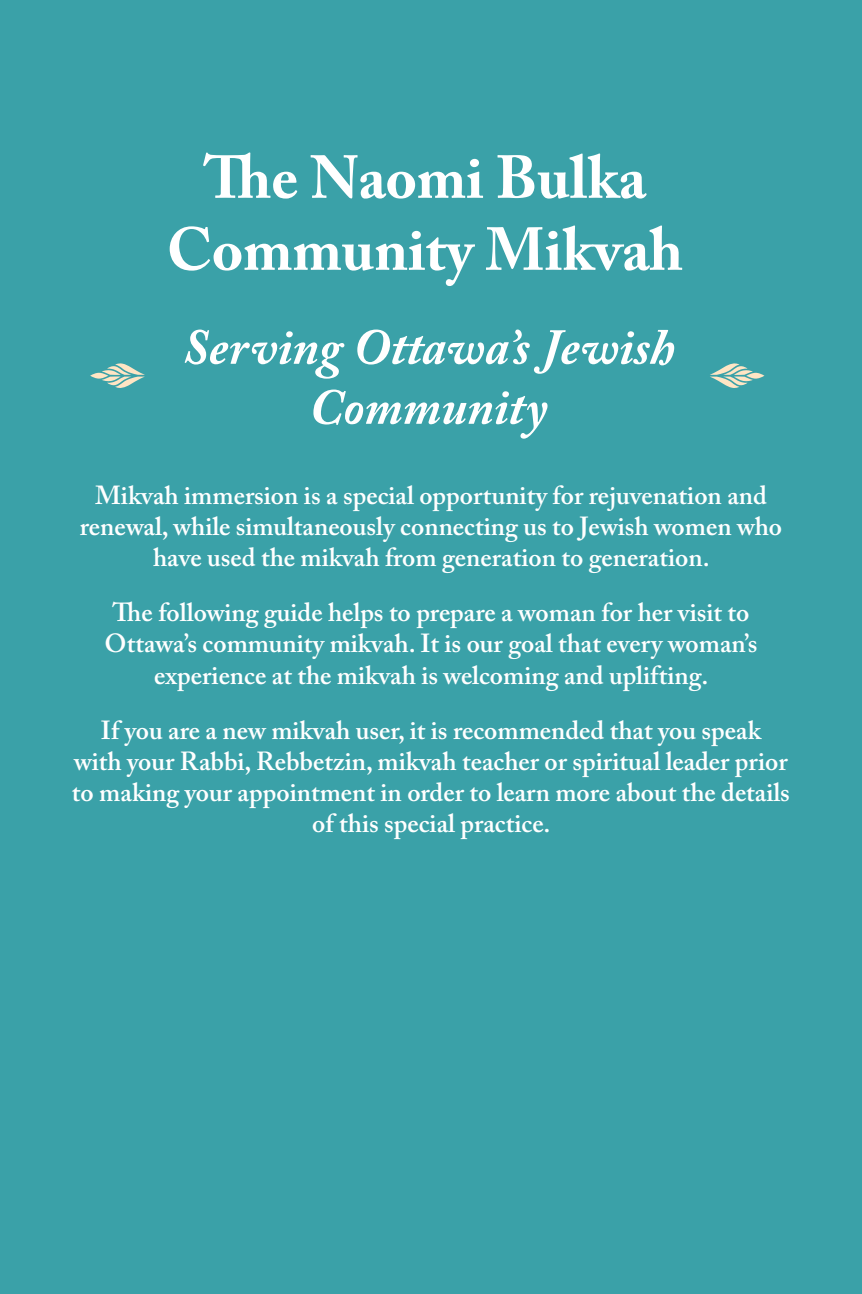
<style>
.page{position:relative;width:862px;height:1294px;background:#3aa1a8}
.page>*{position:absolute;margin:0;border:0;box-sizing:border-box;transform-origin:0 0}
.t1{font:700 60px/72px "Adobe Caslon Pro";color:#fff;text-align:center}
.t2{font:italic 700 50px/60px "Adobe Caslon Pro";color:#fff;text-align:center}
.t3{font:600 26px/31.2px "Adobe Caslon Pro";color:#fff;text-align:center}
</style>
<div class="page">
<svg style="left:746px;top:373px;width:18px;height:6px"></svg>
<svg style="left:710px;top:363px;width:43px;height:25px"></svg>
<svg style="left:90px;top:373px;width:18px;height:6px"></svg>
<svg style="left:102px;top:363px;width:43px;height:25px"></svg>
<h1 class="t1" style="left:167px;top:141px;width:518px">The Naomi Bulka<br>Community Mikvah</h1>
<h2 class="t2" style="left:182px;top:317px;width:494px">Serving Ottawa’s Jewish<br>Community</h2>
<p class="t3" style="left:80px;top:479px;width:704px">Mikvah immersion is a special opportunity for rejuvenation and renewal, while simultaneously connecting us to Jewish women who have used the mikvah from generation to generation.</p>
<p class="t3" style="left:105px;top:597px;width:654px">The following guide helps to prepare a woman for her visit to<br>Ottawa’s community mikvah. It is our goal that every woman’s experience at the mikvah is welcoming and uplifting.</p>
<p class="t3" style="left:72px;top:714px;width:719px">If you are a new mikvah user, it is recommended that you speak<br>with your Rabbi, Rebbetzin, mikvah teacher or spiritual leader prior to making your appointment in order to learn more about the details of this special practice.</p>
</div>
